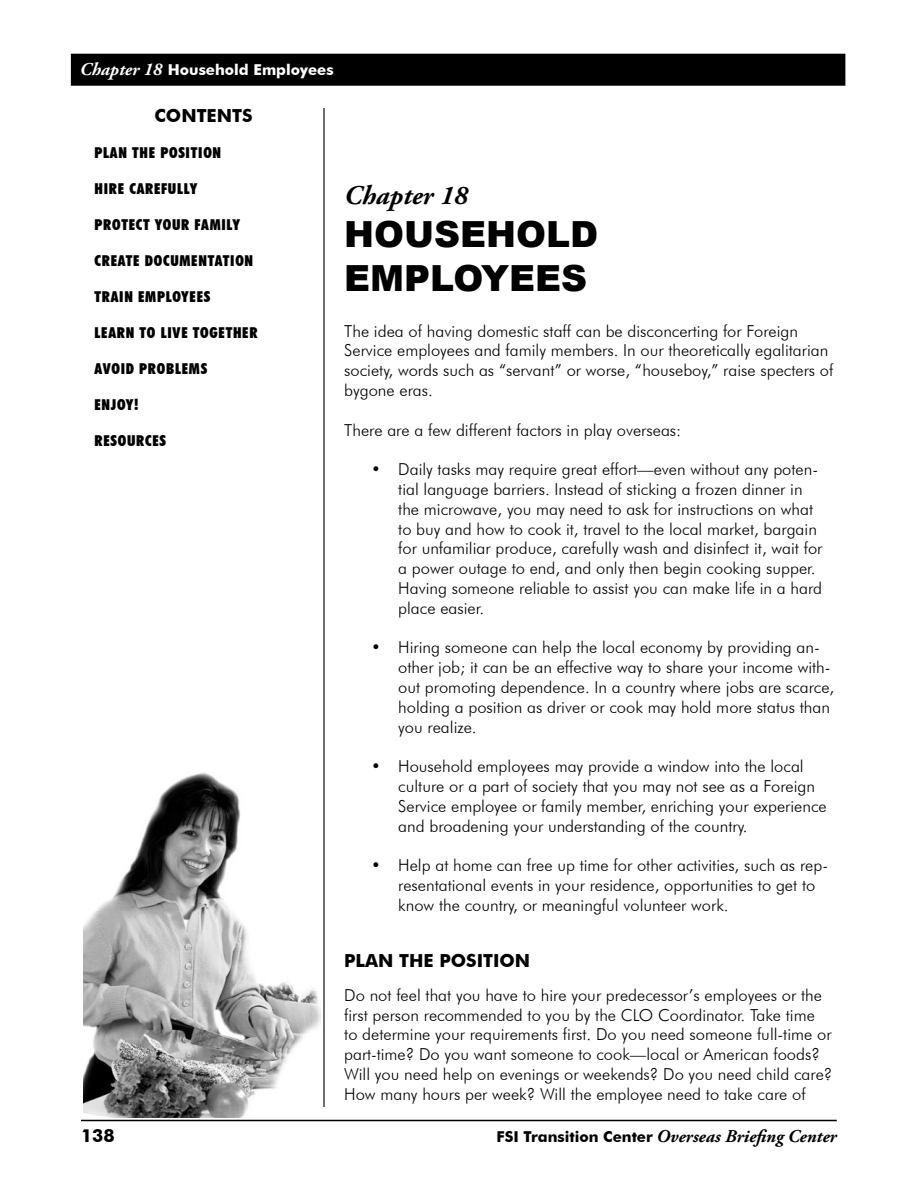
<style>
.page{position:relative;width:918px;height:1188px;background:#fff}
.page>*{position:absolute;margin:0;border:0;box-sizing:border-box;transform-origin:0 0}
.Chapter_Titles{font:900 36px/43.2px "Arial";color:#000}
.Chapter_Titles-2{font:italic 700 27px "Adobe Garamond Pro";color:#000}
.Contents_Heading{font:italic 700 18px "Adobe Garamond Pro";color:#000}
.Body_subs{font:700 18px "Futura BT";color:#000}
.Contents_Heading-2{font:700 18px "Futura BT";color:#000}
.Bullets_List_2nd_level{font:300 16.5px/19.8px "Futura BT";color:#000}
.Body_text__1st_paragraph{font:300 16.5px/19.8px "Futura BT";color:#000}
.Body_text{font:300 16.5px "Futura BT";color:#000}
.Contents_Subs{font:900 condensed 15px "Futura BT";letter-spacing:.05em;color:#000}
.t1{font:700 15px "Futura BT";color:#fff}
.s1{font-family:"Adobe Garamond Pro";font-style:italic;font-size:18px}
.s2{font-family:"Futura BT";font-style:normal;font-size:15px}
</style>
<div class="page">
<div style="left:72px;top:54px;width:773px;height:31px;background:#000"></div>
<div style="left:71px;top:54px;width:774px;height:32px;border:2px solid #000"></div>
<hr style="left:81px;top:1120px;width:756px;height:1px;background:#000">
<hr style="left:323px;top:108px;width:2px;height:999px;background:#000">
<img style="left:83px;top:773px;width:237px;height:345px">
<p class="t1" style="left:80px;top:60px;width:255px"><span class="s1">Chapter 18</span> Household Employees</p>
<p class="Contents_Heading-2" style="left:155px;top:104px;width:99px">CONTENTS</p>
<p class="Contents_Subs" style="left:94px;top:143px;width:128px">PLAN THE POSITION</p>
<p class="Contents_Subs" style="left:94px;top:179px;width:104px">HIRE CAREFULLY</p>
<p class="Contents_Subs" style="left:94px;top:215px;width:147px">PROTECT YOUR FAMILY</p>
<p class="Contents_Subs" style="left:94px;top:251px;width:160px">CREATE DOCUMENTATION</p>
<p class="Contents_Subs" style="left:94px;top:287px;width:117px">TRAIN EMPLOYEES</p>
<p class="Contents_Subs" style="left:94px;top:323px;width:165px">LEARN TO LIVE TOGETHER</p>
<p class="Contents_Subs" style="left:94px;top:359px;width:114px">AVOID PROBLEMS</p>
<p class="Contents_Subs" style="left:94px;top:395px;width:46px">ENJOY!</p>
<p class="Contents_Subs" style="left:94px;top:431px;width:73px">RESOURCES</p>
<p class="Chapter_Titles-2" style="left:344px;top:180px;width:125px">Chapter 18</p>
<p class="Chapter_Titles" style="left:344px;top:212px;width:255px">HOUSEHOLD<br>EMPLOYEES</p>
<p class="Body_text__1st_paragraph" style="left:344px;top:321px;width:491px">The idea of having domestic staff can be disconcerting for Foreign Service employees and family members. In our theoretically egalitarian society, words such as “servant” or worse, “houseboy,” raise specters of bygone eras.</p>
<p class="Body_text" style="left:344px;top:420px;width:339px">There are a few different factors in play overseas:</p>
<p class="Bullets_List_2nd_level" style="left:398px;top:459px;width:426px;text-indent:-27px">• Daily tasks may require great effort—even without any poten&shy;tial language barriers. Instead of sticking a frozen dinner in the microwave, you may need to ask for instructions on what to buy and how to cook it, travel to the local market, bargain for unfamiliar produce, carefully wash and disinfect it, wait for a power outage to end, and only then begin cooking supper.<br>Having someone reliable to assist you can make life in a hard place easier.</p>
<p class="Bullets_List_2nd_level" style="left:398px;top:637px;width:438px;text-indent:-27px">• Hiring someone can help the local economy by providing an&shy;other job; it can be an effective way to share your income with&shy;out promoting dependence. In a country where jobs are scarce, holding a position as driver or cook may hold more status than you realize.</p>
<p class="Bullets_List_2nd_level" style="left:398px;top:756px;width:430px;text-indent:-27px">• Household employees may provide a window into the local culture or a part of society that you may not see as a Foreign Service employee or family member, enriching your experience and broadening your understanding of the country.</p>
<p class="Bullets_List_2nd_level" style="left:398px;top:855px;width:432px;text-indent:-27px">• Help at home can free up time for other activities, such as rep&shy;resentational events in your residence, opportunities to get to know the country, or meaningful volunteer work.</p>
<p class="Body_subs" style="left:344px;top:950px;width:188px">PLAN THE POSITION</p>
<p class="Body_text__1st_paragraph" style="left:344px;top:985px;width:490px">Do not feel that you have to hire your predecessor’s employees or the first person recommended to you by the CLO Coordinator. Take time to determine your requirements first. Do you need someone full-time or part-time? Do you want someone to cook—local or American foods?<br>Will you need help on evenings or weekends? Do you need child care?<br>How many hours per week? Will the employee need to take care of</p>
<p class="Contents_Heading-2" style="left:81px;top:1124px;width:35px">138</p>
<p class="Contents_Heading" style="left:497px;top:1126px;width:342px"><span class="s2">FSI Transition Center</span> Overseas Briefing Center</p>
</div>
